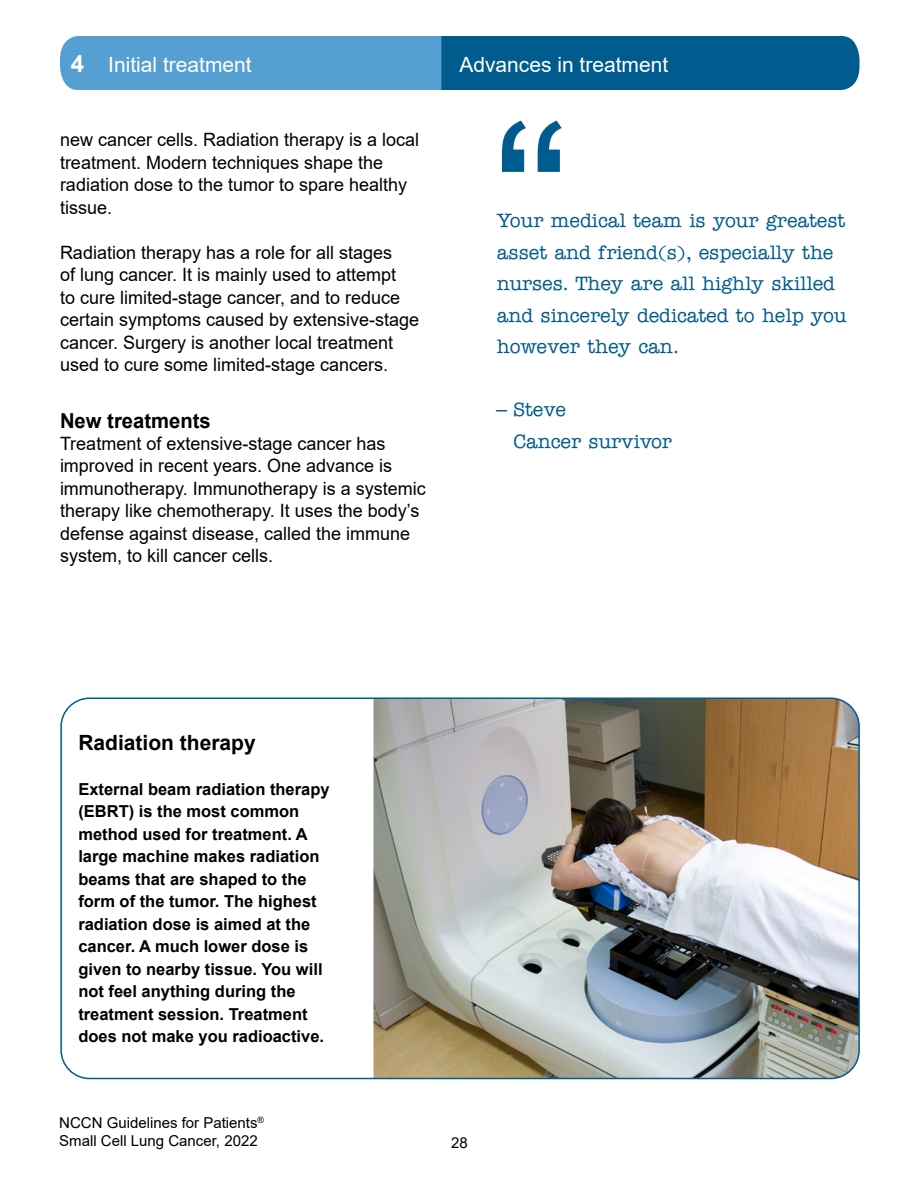
<style>
.page{position:relative;width:918px;height:1188px;background:#fff}
.page>*{position:absolute;margin:0;border:0;box-sizing:border-box;transform-origin:0 0}
.t1{font:218.85px "Arial";color:#005b8e;scale:1.08 1}
.t2{font:21px "Arial";color:#fff}
.t3{font:700 21px "Arial";color:#000}
.t4{font:700 20.7px "Arial";color:#000}
.t5{font:500 19.5px/31.5px "American Typewriter Std";color:#005b8e}
.t6{font:18.3px/22.5px "Arial";color:#000}
.t7{font:700 16.5px/22.5px "Arial";color:#000}
.t8{font:15px/18px "Arial";color:#000}
.s1{font-weight:700;font-size:24px}
</style>
<div class="page">
<svg style="left:60px;top:36px;width:800px;height:54px;background:#2b7daf"></svg>
<img style="left:374px;top:698px;width:485px;height:380px">
<div style="left:60px;top:698px;width:800px;height:381px;border:2px solid #005b8e;border-radius:28px"></div>
<p class="t2" style="left:71px;top:50px;width:182px"><span class="s1">4</span> Initial treatment</p>
<p class="t2" style="left:459px;top:50px;width:210px">Advances in treatment</p>
<p class="t6" style="left:60px;top:128px;width:361px">new cancer cells. Radiation therapy is a local treatment. Modern techniques shape the radiation dose to the tumor to spare healthy tissue.</p>
<p class="t6" style="left:60px;top:241px;width:361px">Radiation therapy has a role for all stages<br>of lung cancer. It is mainly used to attempt<br>to cure limited-stage cancer, and to reduce certain symptoms caused by extensive-stage cancer. Surgery is another local treatment used to cure some limited-stage cancers.</p>
<p class="t4" style="left:60px;top:406px;width:152px">New treatments</p>
<p class="t6" style="left:60px;top:432px;width:367px">Treatment of extensive-stage cancer has improved in recent years. One advance is immunotherapy. Immunotherapy is a systemic therapy like chemotherapy. It uses the body’s defense against disease, called the immune system, to kill cancer cells.</p>
<h1 class="t1" style="left:492px;top:52px;width:74px">“</h1>
<p class="t5" style="left:497px;top:205px;width:351px">Your medical team is your greatest asset and friend(s), especially the nurses. They are all highly skilled and sincerely dedicated to help you however they can.</p>
<p class="t5" style="left:513px;top:394px;width:160px;text-indent:-16px">– Steve<br>Cancer survivor</p>
<p class="t3" style="left:78px;top:728px;width:179px">Radiation therapy</p>
<p class="t7" style="left:78px;top:778px;width:253px">External beam radiation therapy (EBRT) is the most common method used for treatment. A large machine makes radiation beams that are shaped to the form of the tumor. The highest radiation dose is aimed at the cancer. A much lower dose is given to nearby tissue. You will not feel anything during the treatment session. Treatment does not make you radioactive.</p>
<p class="t8" style="left:59px;top:1114px;width:206px">NCCN Guidelines for Patients<sup>®<br></sup>Small Cell Lung Cancer, 2022</p>
<p class="t8" style="left:451px;top:1133px;width:18px">28</p>
</div>
